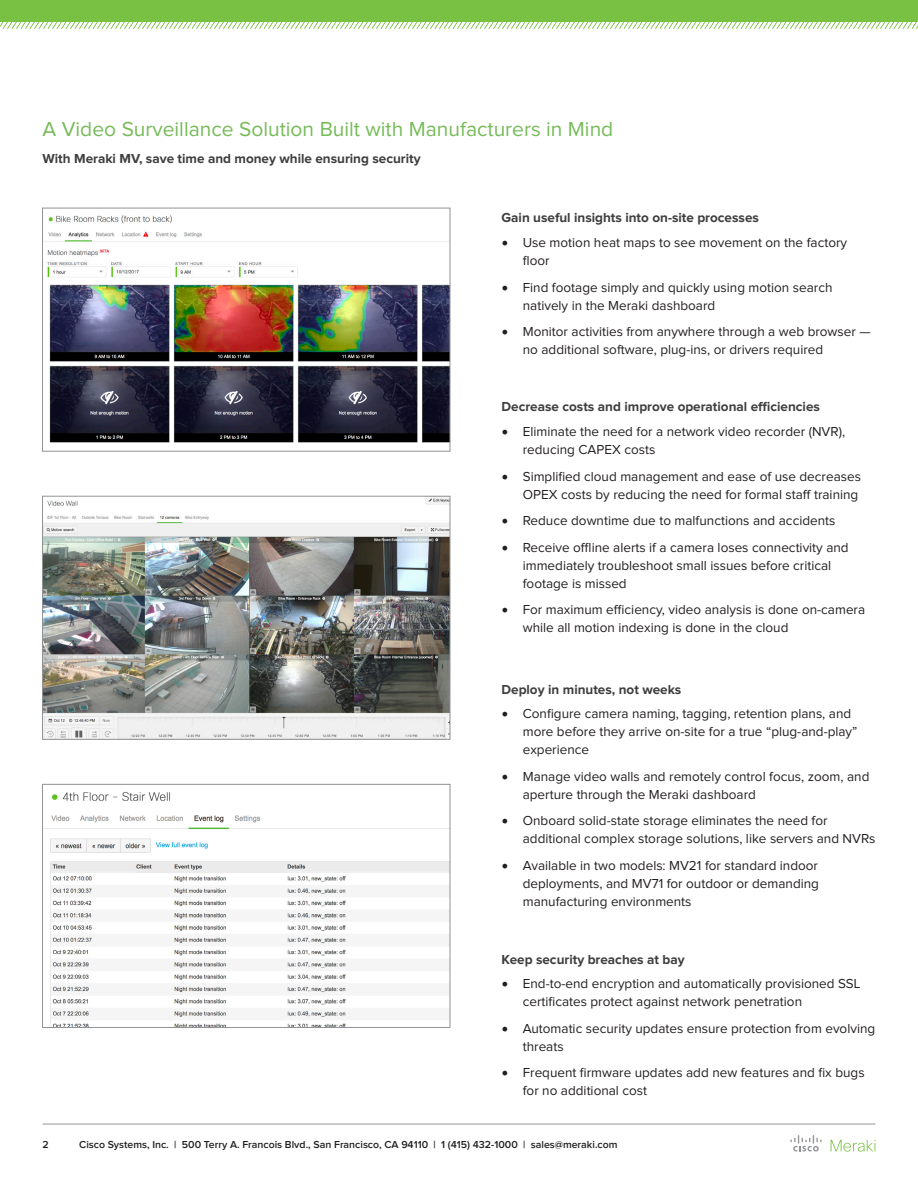
<style>
.page{position:relative;width:918px;height:1188px;background:#fff}
.page>*{position:absolute;margin:0;border:0;box-sizing:border-box;transform-origin:0 0}
.t1{font:21px "Proxima Nova";color:#76bb58}
.t2{font:13.5px/18px "Proxima Nova";color:#231f20}
.t3{font:700 13.5px "Proxima Nova";color:#3e3e3f}
.t4{font:600 10.5px "Proxima Nova";color:#231f20}
.s1{font-family:"Minion Pro";font-size:18px}
</style>
<div class="page">
<svg style="left:790px;top:1135px;width:32px;height:16px"></svg>
<svg style="left:831px;top:1140px;width:45px;height:12px"></svg>
<hr style="left:43px;top:1124px;width:832px;height:1px;background:#939598">
<div style="left:0;top:0;width:918px;height:22px;background:#79c142"></div>
<svg style="left:0;top:22px;width:918px;height:7px"></svg>
<img style="left:44px;top:215px;width:404px;height:228px">
<div style="left:42px;top:208px;width:408px;height:243px;border:1px solid #919295"></div>
<img style="left:44px;top:498px;width:404px;height:240px">
<div style="left:42px;top:496px;width:408px;height:244px;border:1px solid #919295"></div>
<img style="left:44px;top:791px;width:404px;height:235px">
<div style="left:42px;top:784px;width:408px;height:244px;border:1px solid #919295"></div>
<p class="t1" style="left:43px;top:117px;width:572px">A Video Surveillance Solution Built with Manufacturers in Mind</p>
<p class="t3" style="left:43px;top:151px;width:380px">With Meraki MV, save time and money while ensuring security</p>
<p class="t3" style="left:502px;top:209px;width:259px">Gain useful insights into on-site processes</p>
<p class="t2" style="left:523px;top:234px;width:326px;text-indent:-21px"><span class="s1">•</span> Use motion heat maps to see movement on the factory floor</p>
<p class="t2" style="left:523px;top:279px;width:311px;text-indent:-21px"><span class="s1">•</span> Find footage simply and quickly using motion search natively in the Meraki dashboard</p>
<p class="t2" style="left:523px;top:323px;width:349px;text-indent:-21px"><span class="s1">•</span> Monitor activities from anywhere through a web browser — no additional software, plug-ins, or drivers required</p>
<p class="t3" style="left:502px;top:398px;width:320px">Decrease costs and improve operational efficiencies</p>
<p class="t2" style="left:523px;top:423px;width:324px;text-indent:-21px"><span class="s1">•</span> Eliminate the need for a network video recorder (NVR), reducing CAPEX costs</p>
<p class="t2" style="left:502px;top:468px;width:361px;text-align:right"><span class="s1">•</span> Simplified cloud management and ease of use decreases<br>OPEX costs by reducing the need for formal staff training</p>
<p class="t2" style="left:502px;top:512px;width:335px"><span class="s1">•</span> Reduce downtime due to malfunctions and accidents</p>
<p class="t2" style="left:523px;top:539px;width:327px;text-indent:-21px"><span class="s1">•</span> Receive offline alerts if a camera loses connectivity and immediately troubleshoot small issues before critical footage is missed</p>
<p class="t2" style="left:523px;top:601px;width:344px;text-indent:-21px"><span class="s1">•</span> For maximum efficiency, video analysis is done on-camera while all motion indexing is done in the cloud</p>
<p class="t3" style="left:502px;top:682px;width:181px">Deploy in minutes, not weeks</p>
<p class="t2" style="left:523px;top:705px;width:336px;text-indent:-21px"><span class="s1">•</span> Configure camera naming, tagging, retention plans, and more before they arrive on-site for a true “plug-and-play” experience</p>
<p class="t2" style="left:523px;top:768px;width:348px;text-indent:-21px"><span class="s1">•</span> Manage video walls and remotely control focus, zoom, and aperture through the Meraki dashboard</p>
<p class="t2" style="left:523px;top:812px;width:354px;text-indent:-21px"><span class="s1">•</span> Onboard solid-state storage eliminates the need for additional complex storage solutions, like servers and NVRs</p>
<p class="t2" style="left:523px;top:857px;width:298px;text-align:justify;text-indent:-21px"><span class="s1">•</span> Available in two models: MV21 for standard indoor deployments, and MV71 for outdoor or demanding manufacturing environments</p>
<p class="t3" style="left:502px;top:952px;width:185px">Keep security breaches at bay</p>
<p class="t2" style="left:523px;top:975px;width:339px;text-indent:-21px"><span class="s1">•</span> End-to-end encryption and automatically provisioned SSL certificates protect against network penetration</p>
<p class="t2" style="left:523px;top:1020px;width:354px;text-indent:-21px"><span class="s1">•</span> Automatic security updates ensure protection from evolving threats</p>
<p class="t2" style="left:523px;top:1064px;width:343px;text-indent:-21px"><span class="s1">•</span> Frequent firmware updates add new features and fix bugs for no additional cost</p>
<p class="t4" style="left:43px;top:1138px;width:8px">2</p>
<p class="t4" style="left:79px;top:1138px;width:540px">Cisco Systems, Inc. | 500 Terry A. Francois Blvd., San Francisco, CA 94110 | 1 (415) 432-1000 | sales@meraki.com</p>
</div>
